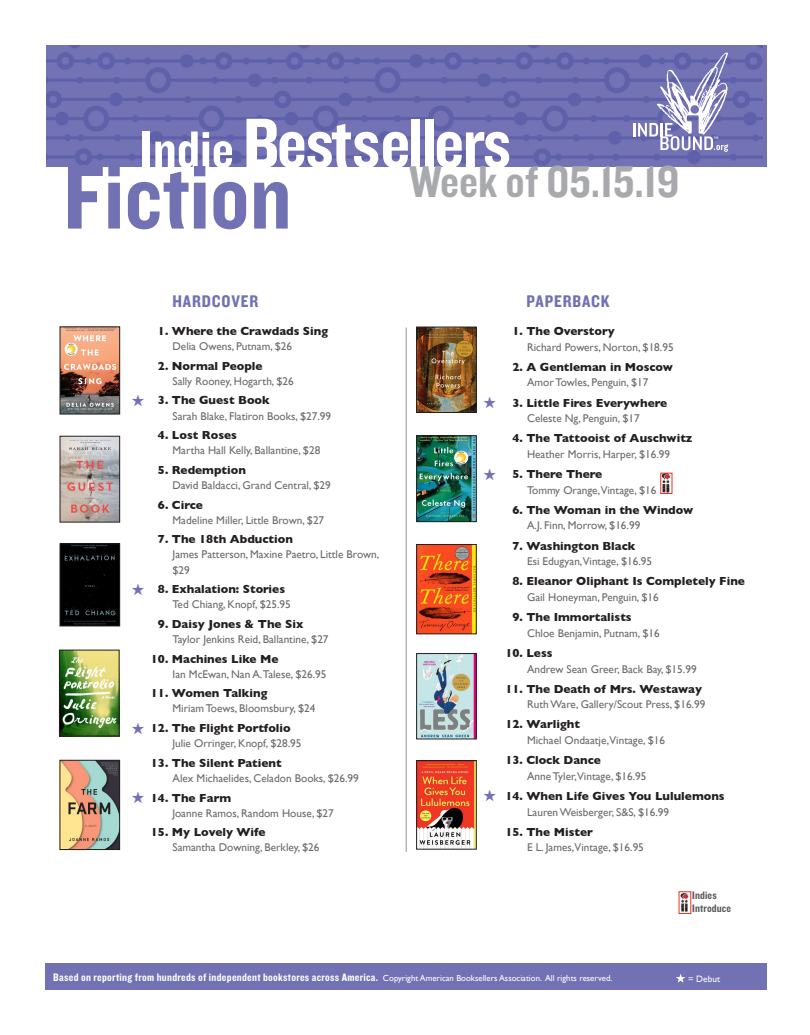
<style>
.page{position:relative;width:810px;height:1035px;background:#fff}
.page>*{position:absolute;margin:0;border:0;box-sizing:border-box;transform-origin:0 0}
.t1{font:95.5px "Knockout 50 Welterweight";color:#7171b3}
.t2{font:73.38px "Knockout 50 Welterweight";letter-spacing:-.03em;color:#fff}
.t3{font:46.25px "Knockout 50 Welterweight";color:#a8a9ad}
.t4{font:17.5px "Knockout 50 Welterweight";letter-spacing:.05em;color:#7171b3}
.BestsellerTitle{font:700 11.88px "Gill Sans";color:#231f20}
.Body_Text_2{font:11.25px/15.1px "Gill Sans";color:#6b6b6e}
.t5{font:11.25px "Knockout 50 Welterweight";letter-spacing:.025em;color:#fff}
.subtitle_and_author{font:11.25px "Knockout 50 Welterweight";letter-spacing:.01em;color:#57585a}
.t6{font:9.25px "Gill Sans";color:#fff}
.s1{font-size:54.25px}
.s2{font-family:"Gill Sans";font-size:8.75px}
</style>
<div class="page">
<img style="left:46px;top:45px;width:716px;height:122px">
<hr style="left:406px;top:328px;width:1px;height:524px;background:#939598">
<div style="left:45px;top:963px;width:722px;height:27px;background:#7171b3"></div>
<hr style="left:633px;top:123px;width:3px;height:14px;background:#fff">
<svg style="left:638px;top:52px;width:90px;height:100px"></svg>
<svg style="left:676px;top:974px;width:9px;height:9px"></svg>
<img style="left:681px;top:894px;width:8px;height:18px">
<img style="left:62px;top:329px;width:56px;height:83px">
<div style="left:60px;top:327px;width:60px;height:87px;border:1px solid #231f20"></div>
<img style="left:62px;top:546px;width:56px;height:78px">
<div style="left:60px;top:544px;width:60px;height:82px;border:1px solid #231f20"></div>
<img style="left:62px;top:438px;width:56px;height:82px">
<div style="left:60px;top:436px;width:60px;height:86px;border:1px solid #231f20"></div>
<img style="left:62px;top:762px;width:56px;height:86px">
<div style="left:60px;top:760px;width:60px;height:90px;border:1px solid #231f20"></div>
<img style="left:61px;top:652px;width:56px;height:82px">
<div style="left:59px;top:650px;width:60px;height:86px;border:1px solid #231f20"></div>
<img style="left:418px;top:655px;width:56px;height:82px">
<div style="left:416px;top:653px;width:60px;height:86px;border:1px solid #231f20"></div>
<img style="left:418px;top:762px;width:56px;height:85px">
<div style="left:416px;top:760px;width:60px;height:89px;border:1px solid #231f20"></div>
<img style="left:418px;top:329px;width:56px;height:82px">
<div style="left:416px;top:327px;width:60px;height:86px;border:1px solid #231f20"></div>
<img style="left:418px;top:546px;width:56px;height:86px">
<div style="left:416px;top:544px;width:60px;height:90px;border:1px solid #231f20"></div>
<img style="left:418px;top:438px;width:56px;height:82px">
<div style="left:416px;top:436px;width:60px;height:86px;border:1px solid #231f20"></div>
<img style="left:663px;top:475px;width:7px;height:17px">
<div style="left:661px;top:473px;width:11px;height:21px;border:1px solid #ef3122"></div>
<p class="t2" style="left:140px;top:95px;width:373px"><span class="s1">Indie</span> Bestsellers</p>
<p class="t1" style="left:63px;top:134px;width:230px">Fiction</p>
<p class="t3" style="left:409px;top:151px;width:272px">Week of 05.15.19</p>
<p class="t4" style="left:172px;top:290px;width:87px">HARDCOVER</p>
<p class="t4" style="left:527px;top:290px;width:85px">PAPERBACK</p>
<p class="BestsellerTitle" style="left:158px;top:322px;width:172px">1. Where the Crawdads Sing</p>
<p class="Body_Text_2" style="left:173px;top:339px;width:121px">Delia Owens, Putnam, $26</p>
<p class="BestsellerTitle" style="left:158px;top:356px;width:106px">2. Normal People</p>
<p class="Body_Text_2" style="left:173px;top:373px;width:123px">Sally Rooney, Hogarth, $26</p>
<p class="BestsellerTitle" style="left:158px;top:391px;width:113px">3. The Guest Book</p>
<p class="Body_Text_2" style="left:173px;top:408px;width:160px">Sarah Blake, Flatiron Books, $27.99</p>
<p class="BestsellerTitle" style="left:158px;top:426px;width:80px">4. Lost Roses</p>
<p class="Body_Text_2" style="left:173px;top:443px;width:149px">Martha Hall Kelly, Ballantine, $28</p>
<p class="BestsellerTitle" style="left:158px;top:461px;width:90px">5. Redemption</p>
<p class="Body_Text_2" style="left:173px;top:478px;width:160px">David Baldacci, Grand Central, $29</p>
<p class="BestsellerTitle" style="left:158px;top:495px;width:46px">6. Circe</p>
<p class="Body_Text_2" style="left:173px;top:512px;width:153px">Madeline Miller, Little Brown, $27</p>
<p class="BestsellerTitle" style="left:158px;top:530px;width:136px">7. The 18th Abduction</p>
<p class="Body_Text_2" style="left:173px;top:547px;width:208px">James Patterson, Maxine Paetro, Little Brown, $29</p>
<p class="BestsellerTitle" style="left:158px;top:580px;width:129px">8. Exhalation: Stories</p>
<p class="Body_Text_2" style="left:173px;top:597px;width:120px">Ted Chiang, Knopf, $25.95</p>
<p class="BestsellerTitle" style="left:158px;top:615px;width:147px">9. Daisy Jones &amp; The Six</p>
<p class="Body_Text_2" style="left:173px;top:632px;width:158px">Taylor Jenkins Reid, Ballantine, $27</p>
<p class="BestsellerTitle" style="left:151px;top:649px;width:129px">10. Machines Like Me</p>
<p class="Body_Text_2" style="left:173px;top:666px;width:155px">Ian McEwan, Nan A.Talese, $26.95</p>
<p class="BestsellerTitle" style="left:151px;top:684px;width:118px">11. Women Talking</p>
<p class="Body_Text_2" style="left:173px;top:701px;width:144px">Miriam Toews, Bloomsbury, $24</p>
<p class="BestsellerTitle" style="left:151px;top:719px;width:141px">12. The Flight Portfolio</p>
<p class="Body_Text_2" style="left:173px;top:736px;width:130px">Julie Orringer, Knopf, $28.95</p>
<p class="BestsellerTitle" style="left:151px;top:753px;width:132px">13. The Silent Patient</p>
<p class="Body_Text_2" style="left:173px;top:770px;width:188px">Alex Michaelides, Celadon Books, $26.99</p>
<p class="BestsellerTitle" style="left:151px;top:788px;width:82px">14. The Farm</p>
<p class="Body_Text_2" style="left:173px;top:805px;width:163px">Joanne Ramos, Random House, $27</p>
<p class="BestsellerTitle" style="left:151px;top:823px;width:116px">15. My Lovely Wife</p>
<p class="Body_Text_2" style="left:173px;top:840px;width:149px">Samantha Downing, Berkley, $26</p>
<p class="BestsellerTitle" style="left:513px;top:322px;width:104px">1. The Overstory</p>
<p class="Body_Text_2" style="left:527px;top:339px;width:148px">Richard Powers, Norton, $18.95</p>
<p class="BestsellerTitle" style="left:513px;top:357px;width:162px">2. A Gentleman in Moscow</p>
<p class="Body_Text_2" style="left:527px;top:375px;width:123px">Amor Towles, Penguin, $17</p>
<p class="BestsellerTitle" style="left:513px;top:393px;width:156px">3. Little Fires Everywhere</p>
<p class="Body_Text_2" style="left:527px;top:411px;width:114px">Celeste Ng, Penguin, $17</p>
<p class="BestsellerTitle" style="left:513px;top:429px;width:181px">4. The Tattooist of Auschwitz</p>
<p class="Body_Text_2" style="left:527px;top:446px;width:145px">Heather Morris, Harper, $16.99</p>
<p class="BestsellerTitle" style="left:513px;top:465px;width:91px">5. There There</p>
<p class="Body_Text_2" style="left:527px;top:482px;width:131px">Tommy Orange,Vintage, $16</p>
<p class="BestsellerTitle" style="left:513px;top:500px;width:182px">6. The Woman in the Window</p>
<p class="Body_Text_2" style="left:527px;top:518px;width:115px">A.J. Finn, Morrow, $16.99</p>
<p class="BestsellerTitle" style="left:513px;top:536px;width:124px">7. Washington Black</p>
<p class="Body_Text_2" style="left:527px;top:554px;width:127px">Esi Edugyan,Vintage, $16.95</p>
<p class="BestsellerTitle" style="left:513px;top:572px;width:234px">8. Eleanor Oliphant Is Completely Fine</p>
<p class="Body_Text_2" style="left:527px;top:590px;width:133px">Gail Honeyman, Penguin, $16</p>
<p class="BestsellerTitle" style="left:513px;top:608px;width:121px">9. The Immortalists</p>
<p class="Body_Text_2" style="left:527px;top:625px;width:134px">Chloe Benjamin, Putnam, $16</p>
<p class="BestsellerTitle" style="left:505px;top:644px;width:49px">10. Less</p>
<p class="Body_Text_2" style="left:527px;top:661px;width:171px">Andrew Sean Greer, Back Bay, $15.99</p>
<p class="BestsellerTitle" style="left:505px;top:679px;width:198px">11. The Death of Mrs. Westaway</p>
<p class="Body_Text_2" style="left:527px;top:697px;width:180px">Ruth Ware, Gallery/Scout Press, $16.99</p>
<p class="BestsellerTitle" style="left:505px;top:715px;width:76px">12. Warlight</p>
<p class="Body_Text_2" style="left:527px;top:733px;width:140px">Michael Ondaatje,Vintage, $16</p>
<p class="BestsellerTitle" style="left:505px;top:751px;width:97px">13. Clock Dance</p>
<p class="Body_Text_2" style="left:527px;top:768px;width:121px">Anne Tyler,Vintage, $16.95</p>
<p class="BestsellerTitle" style="left:505px;top:787px;width:221px">14. When Life Gives You Lululemons</p>
<p class="Body_Text_2" style="left:527px;top:804px;width:144px">Lauren Weisberger, S&amp;S, $16.99</p>
<p class="BestsellerTitle" style="left:505px;top:822px;width:89px">15. The Mister</p>
<p class="Body_Text_2" style="left:527px;top:840px;width:118px">E L. James,Vintage, $16.95</p>
<p class="subtitle_and_author" style="left:692px;top:888px;width:26px">Indies</p>
<p class="subtitle_and_author" style="left:692px;top:901px;width:40px">Introduce</p>
<p class="t5" style="left:53px;top:970px;width:561px">Based on reporting from hundreds of independent bookstores across America. <span class="s2">Copyright American Booksellers Association. All rights reserved.</span></p>
<p class="t6" style="left:688px;top:973px;width:33px">= Debut</p>
</div>
